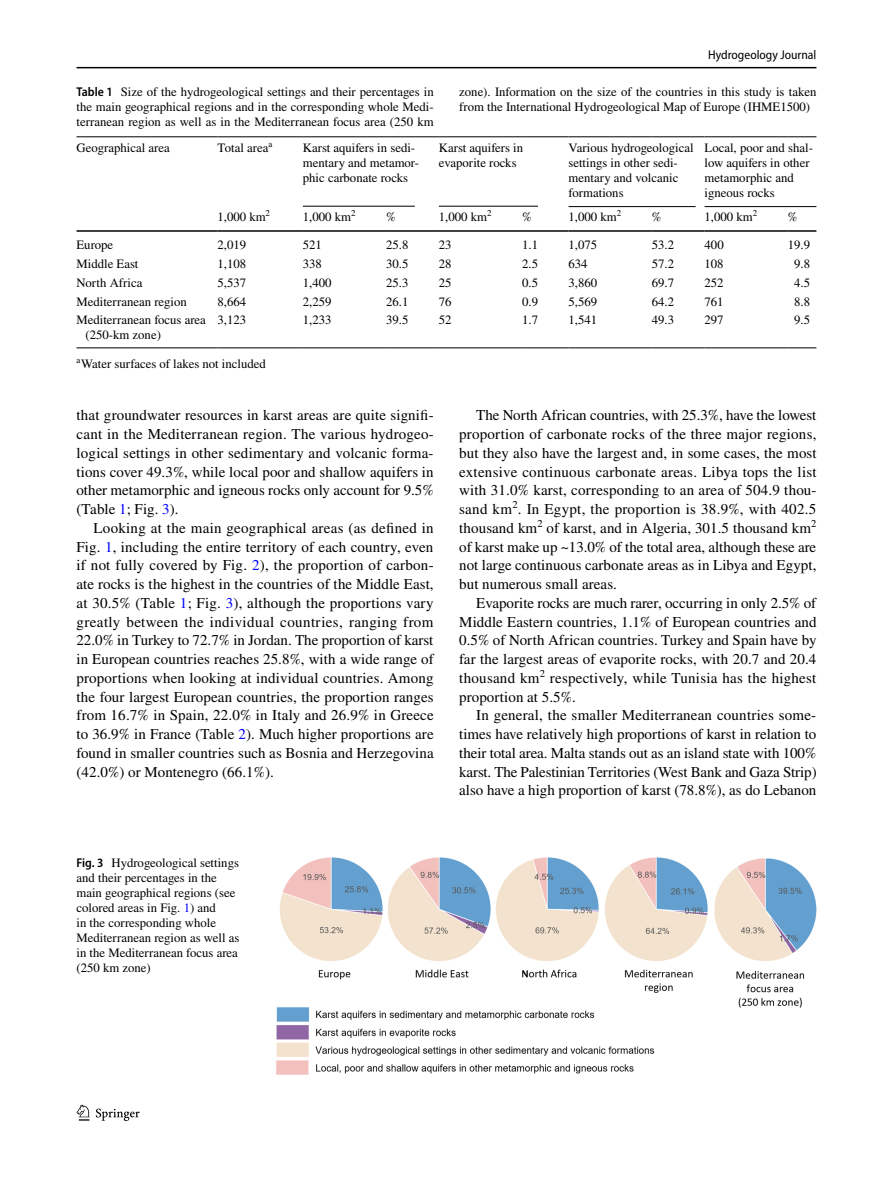
<style>
.page{position:relative;width:893px;height:1187px;background:#fff}
.page>*{position:absolute;margin:0;border:0;box-sizing:border-box;transform-origin:0 0}
.t1{font:15px/18.8px "STIX";letter-spacing:.005em;color:#000;text-align:justify}
.t2{font:12.75px/15px "STIX";color:#000}
.t3{font:semi-condensed 12.75px "Myriad Pro";color:#000}
.s1{font-family:"Myriad Pro";font-weight:600;font-stretch:semi-condensed}
.s2{color:#00f}
</style>
<div class="page">
<hr style="left:77px;top:67px;width:739px;height:1px;background:#000">
<svg style="left:77px;top:1104px;width:12px;height:16px"></svg>
<svg style="left:96px;top:1108px;width:44px;height:12px"></svg>
<hr style="left:77px;top:136px;width:140px;height:1px;background:#000">
<hr style="left:77px;top:230px;width:140px;height:2px;background:#000">
<hr style="left:217px;top:136px;width:86px;height:1px;background:#000">
<hr style="left:303px;top:136px;width:83px;height:1px;background:#000">
<hr style="left:386px;top:136px;width:53px;height:1px;background:#000">
<hr style="left:439px;top:136px;width:83px;height:1px;background:#000">
<hr style="left:522px;top:136px;width:47px;height:1px;background:#000">
<hr style="left:569px;top:136px;width:83px;height:1px;background:#000">
<hr style="left:652px;top:136px;width:53px;height:1px;background:#000">
<hr style="left:705px;top:136px;width:83px;height:1px;background:#000">
<svg style="left:788px;top:136px;width:28px;height:1px"></svg>
<hr style="left:217px;top:230px;width:86px;height:2px;background:#000">
<hr style="left:303px;top:230px;width:83px;height:2px;background:#000">
<hr style="left:386px;top:230px;width:53px;height:2px;background:#000">
<hr style="left:439px;top:230px;width:83px;height:2px;background:#000">
<hr style="left:522px;top:230px;width:47px;height:2px;background:#000">
<hr style="left:569px;top:230px;width:83px;height:2px;background:#000">
<hr style="left:652px;top:230px;width:53px;height:2px;background:#000">
<hr style="left:705px;top:230px;width:83px;height:2px;background:#000">
<hr style="left:788px;top:230px;width:28px;height:2px;background:#000">
<hr style="left:77px;top:347px;width:140px;height:1px;background:#000">
<hr style="left:217px;top:347px;width:86px;height:1px;background:#000">
<hr style="left:303px;top:347px;width:83px;height:1px;background:#000">
<hr style="left:386px;top:347px;width:53px;height:1px;background:#000">
<hr style="left:439px;top:347px;width:83px;height:1px;background:#000">
<hr style="left:522px;top:347px;width:47px;height:1px;background:#000">
<hr style="left:569px;top:347px;width:83px;height:1px;background:#000">
<hr style="left:652px;top:347px;width:53px;height:1px;background:#000">
<hr style="left:705px;top:347px;width:83px;height:1px;background:#000">
<svg style="left:788px;top:347px;width:28px;height:1px"></svg>
<hr style="left:303px;top:206px;width:112px;height:1px;background:#000">
<hr style="left:439px;top:206px;width:99px;height:1px;background:#000">
<hr style="left:569px;top:206px;width:127px;height:1px;background:#000">
<hr style="left:705px;top:206px;width:111px;height:1px;background:#000">
<img style="left:276px;top:857px;width:540px;height:216px">
<p class="t3" style="left:708px;top:48px;width:110px">Hydrogeology Journal</p>
<p class="t2" style="left:77px;top:85px;width:359px;text-align:justify"><span class="s1">Table 1</span> Size of the hydrogeological settings and their percentages in the main geographical regions and in the corresponding whole Medi&shy;terranean region as well as in the Mediterranean focus area (250 km</p>
<p class="t2" style="left:459px;top:85px;width:359px">zone). Information on the size of the countries in this study is taken from the International Hydrogeological Map of Europe (IHME1500)</p>
<p class="t2" style="left:77px;top:141px;width:95px">Geographical area</p>
<p class="t2" style="left:217px;top:141px;width:56px">Total area<sup>a</sup></p>
<p class="t2" style="left:303px;top:141px;width:118px">Karst aquifers in sedi&shy;mentary and metamor&shy;phic carbonate rocks</p>
<p class="t2" style="left:439px;top:141px;width:86px">Karst aquifers in evaporite rocks</p>
<p class="t2" style="left:569px;top:141px;width:127px">Various hydrogeological settings in other sedi&shy;mentary and volcanic formations</p>
<p class="t2" style="left:705px;top:141px;width:110px">Local, poor and shal&shy;low aquifers in other metamorphic and igneous rocks</p>
<p class="t2" style="left:217px;top:210px;width:54px">1,000 km<sup>2</sup></p>
<p class="t2" style="left:303px;top:210px;width:54px">1,000 km<sup>2</sup></p>
<p class="t2" style="left:386px;top:210px;width:11px">%</p>
<p class="t2" style="left:439px;top:210px;width:54px">1,000 km<sup>2</sup></p>
<p class="t2" style="left:522px;top:210px;width:11px">%</p>
<p class="t2" style="left:569px;top:210px;width:54px">1,000 km<sup>2</sup></p>
<p class="t2" style="left:652px;top:210px;width:11px">%</p>
<p class="t2" style="left:705px;top:210px;width:54px">1,000 km<sup>2</sup></p>
<p class="t2" style="left:788px;top:210px;width:11px">%</p>
<p class="t2" style="left:77px;top:238px;width:38px">Europe</p>
<p class="t2" style="left:218px;top:238px;width:30px">2,019</p>
<p class="t2" style="left:303px;top:238px;width:21px">521</p>
<p class="t2" style="left:386px;top:238px;width:24px">25.8</p>
<p class="t2" style="left:439px;top:238px;width:14px">23</p>
<p class="t2" style="left:522px;top:238px;width:17px">1.1</p>
<p class="t2" style="left:569px;top:238px;width:30px">1,075</p>
<p class="t2" style="left:652px;top:238px;width:24px">53.2</p>
<p class="t2" style="left:705px;top:238px;width:21px">400</p>
<p class="t2" style="left:788px;top:238px;width:24px">19.9</p>
<p class="t2" style="left:77px;top:257px;width:63px">Middle East</p>
<p class="t2" style="left:218px;top:257px;width:30px">1,108</p>
<p class="t2" style="left:303px;top:257px;width:21px">338</p>
<p class="t2" style="left:386px;top:257px;width:24px">30.5</p>
<p class="t2" style="left:439px;top:257px;width:14px">28</p>
<p class="t2" style="left:522px;top:257px;width:17px">2.5</p>
<p class="t2" style="left:569px;top:257px;width:21px">634</p>
<p class="t2" style="left:652px;top:257px;width:24px">57.2</p>
<p class="t2" style="left:705px;top:257px;width:21px">108</p>
<p class="t2" style="left:794px;top:257px;width:17px">9.8</p>
<p class="t2" style="left:77px;top:276px;width:67px">North Africa</p>
<p class="t2" style="left:217px;top:276px;width:30px">5,537</p>
<p class="t2" style="left:303px;top:276px;width:30px">1,400</p>
<p class="t2" style="left:386px;top:276px;width:24px">25.3</p>
<p class="t2" style="left:439px;top:276px;width:14px">25</p>
<p class="t2" style="left:522px;top:276px;width:17px">0.5</p>
<p class="t2" style="left:568px;top:276px;width:30px">3,860</p>
<p class="t2" style="left:652px;top:276px;width:24px">69.7</p>
<p class="t2" style="left:704px;top:276px;width:21px">252</p>
<p class="t2" style="left:794px;top:276px;width:17px">4.5</p>
<p class="t2" style="left:76px;top:294px;width:112px">Mediterranean region</p>
<p class="t2" style="left:217px;top:294px;width:30px">8,664</p>
<p class="t2" style="left:303px;top:294px;width:30px">2,259</p>
<p class="t2" style="left:386px;top:294px;width:24px">26.1</p>
<p class="t2" style="left:439px;top:294px;width:14px">76</p>
<p class="t2" style="left:522px;top:294px;width:17px">0.9</p>
<p class="t2" style="left:568px;top:294px;width:30px">5,569</p>
<p class="t2" style="left:652px;top:294px;width:24px">64.2</p>
<p class="t2" style="left:704px;top:294px;width:21px">761</p>
<p class="t2" style="left:794px;top:294px;width:17px">8.8</p>
<p class="t2" style="left:85px;top:313px;width:122px;text-indent:-9px">Mediterranean focus area (250-km zone)</p>
<p class="t2" style="left:217px;top:313px;width:30px">3,123</p>
<p class="t2" style="left:303px;top:313px;width:30px">1,233</p>
<p class="t2" style="left:386px;top:313px;width:24px">39.5</p>
<p class="t2" style="left:439px;top:313px;width:14px">52</p>
<p class="t2" style="left:522px;top:313px;width:17px">1.7</p>
<p class="t2" style="left:568px;top:313px;width:30px">1,541</p>
<p class="t2" style="left:652px;top:313px;width:24px">49.3</p>
<p class="t2" style="left:704px;top:313px;width:21px">297</p>
<p class="t2" style="left:794px;top:313px;width:17px">9.5</p>
<p class="t2" style="left:77px;top:357px;width:191px"><sup>a</sup>Water surfaces of lakes not included</p>
<p class="t1" style="left:77px;top:407px;width:359px">that groundwater resources in karst areas are quite signifi&shy;cant in the Mediterranean region. The various hydrogeo&shy;logical settings in other sedimentary and volcanic forma&shy;tions cover 49.3%, while local poor and shallow aquifers in other metamorphic and igneous rocks only account for 9.5% (Table <span class="s2">1</span>; Fig. <span class="s2">3</span>).</p>
<p class="t1" style="left:76px;top:519px;width:359px;text-indent:17px">Looking at the main geographical areas (as defined in Fig. <span class="s2">1</span>, including the entire territory of each country, even if not fully covered by Fig. <span class="s2">2</span>), the proportion of carbon&shy;ate rocks is the highest in the countries of the Middle East, at 30.5% (Table <span class="s2">1</span>; Fig. <span class="s2">3</span>), although the proportions vary greatly between the individual countries, ranging from 22.0% in Turkey to 72.7% in Jordan. The proportion of karst in European countries reaches 25.8%, with a wide range of proportions when looking at individual countries. Among the four largest European countries, the proportion ranges from 16.7% in Spain, 22.0% in Italy and 26.9% in Greece to 36.9% in France (Table <span class="s2">2</span>). Much higher proportions are found in smaller countries such as Bosnia and Herzegovina (42.0%) or Montenegro (66.1%).</p>
<p class="t2" style="left:76px;top:856px;width:164px"><span class="s1">Fig. 3</span> Hydrogeological settings and their percentages in the main geographical regions (see colored areas in Fig. <span class="s2">1</span>) and<br>in the corresponding whole<br>Mediterranean region as well as in the Mediterranean focus area (250 km zone)</p>
<p class="t1" style="left:459px;top:407px;width:359px;text-indent:17px">The North African countries, with 25.3%, have the lowest proportion of carbonate rocks of the three major regions, but they also have the largest and, in some cases, the most extensive continuous carbonate areas. Libya tops the list with 31.0% karst, corresponding to an area of 504.9 thou&shy;sand km<sup>2</sup>. In Egypt, the proportion is 38.9%, with 402.5 thousand km<sup>2</sup> of karst, and in Algeria, 301.5 thousand km<sup>2 </sup>of karst make up ~13.0% of the total area, although these are not large continuous carbonate areas as in Libya and Egypt, but numerous small areas.</p>
<p class="t1" style="left:459px;top:594px;width:359px;text-indent:17px">Evaporite rocks are much rarer, occurring in only 2.5% of Middle Eastern countries, 1.1% of European countries and 0.5% of North African countries. Turkey and Spain have by far the largest areas of evaporite rocks, with 20.7 and 20.4 thousand km<sup>2</sup> respectively, while Tunisia has the highest proportion at 5.5%.</p>
<p class="t1" style="left:459px;top:707px;width:359px;text-indent:17px">In general, the smaller Mediterranean countries some&shy;times have relatively high proportions of karst in relation to their total area. Malta stands out as an island state with 100% karst. The Palestinian Territories (West Bank and Gaza Strip) also have a high proportion of karst (78.8%), as do Lebanon</p>
</div>
